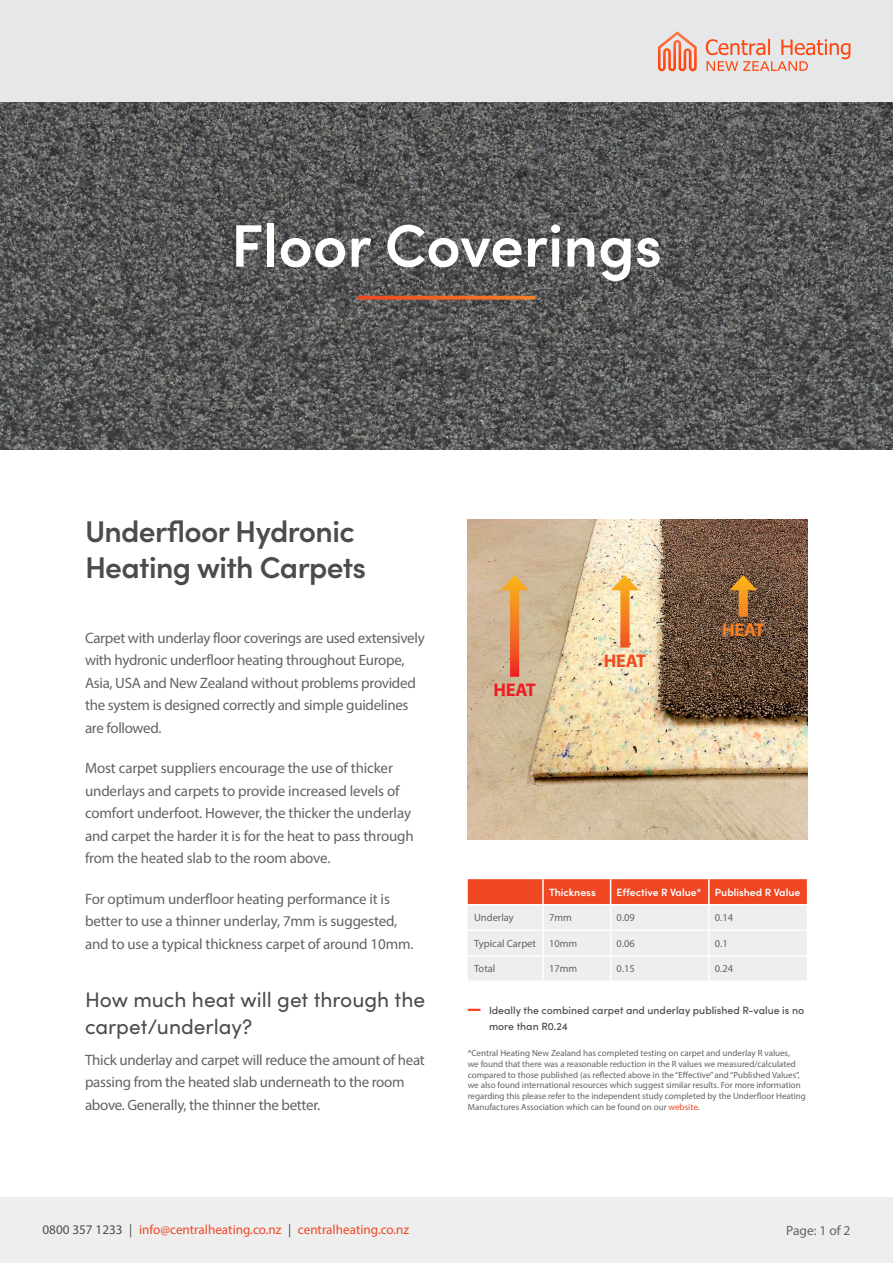
<style>
.page{position:relative;width:893px;height:1263px;background:#fff}
.page>*{position:absolute;margin:0;border:0;box-sizing:border-box;transform-origin:0 0}
.Heading_1{font:600 60px "Sofia Pro";color:#fff}
.Heading_2{font:600 30px/36px "Sofia Pro";letter-spacing:-.02em;color:#4b4c4d}
.Heading_3{font:21px/27px "Sofia Pro";color:#4b4c4d}
.Body_Bullet{font:700 18.3px "Myriad Pro";color:#f48026}
.Body_Bullet-2{font:700 18.3px "Myriad Pro";color:#f04d22}
.Body_Bullet-3{font:700 18.3px "Myriad Pro";color:#ee1d23}
.Main_text{font:15px/22.5px "Myriad Pro";letter-spacing:-.02em;color:#636366}
.t1{font:13.5px "Myriad Pro";color:#636366}
.t2{font:13.2px "Myriad Pro";color:#ef4722}
.t3{font:500 10.5px/16.5px "Sofia Pro";color:#4b4c4d}
.Table___Body{font:10.5px "Myriad Pro";color:#636366}
.Table___Heading{font:600 10.5px "Sofia Pro";color:#fff}
.t4{font:9px/10.8px "Myriad Pro";color:#636366}
.s1{color:#ef4722}
.s2{color:#4b4c4d}
</style>
<div class="page">
<div style="left:0;top:0;width:893px;height:103px;background:#e6e7e9"></div>
<div style="left:0;top:1197px;width:893px;height:66px;background:#eeeeef"></div>
<svg style="left:658px;top:31px;width:39px;height:40px"></svg>
<svg style="left:706px;top:39px;width:144px;height:32px"></svg>
<img style="left:0;top:103px;width:893px;height:346px">
<svg style="left:359px;top:296px;width:175px;height:4px"></svg>
<img style="left:468px;top:519px;width:340px;height:321px">
<svg style="left:468px;top:879px;width:340px;height:101px;background:#efc6be"></svg>
<svg style="left:468px;top:1009px;width:12px;height:2px"></svg>
<svg style="left:739px;top:590px;width:9px;height:27px"></svg>
<svg style="left:729px;top:575px;width:28px;height:15px"></svg>
<svg style="left:620px;top:590px;width:9px;height:57px"></svg>
<svg style="left:611px;top:575px;width:28px;height:15px"></svg>
<svg style="left:510px;top:590px;width:9px;height:87px"></svg>
<svg style="left:501px;top:575px;width:28px;height:15px"></svg>
<p class="Heading_1" style="left:231px;top:200px;width:432px">Floor Coverings</p>
<p class="Heading_2" style="left:85px;top:511px;width:283px">Underfloor Hydronic<br>Heating with Carpets</p>
<p class="Main_text" style="left:85px;top:626px;width:341px">Carpet with underlay floor coverings are used extensively with hydronic underfloor heating throughout Europe, Asia, USA and New Zealand without problems provided the system is designed correctly and simple guidelines are followed.</p>
<p class="Main_text" style="left:85px;top:757px;width:330px">Most carpet suppliers encourage the use of thicker underlays and carpets to provide increased levels of comfort underfoot. However, the thicker the underlay and carpet the harder it is for the heat to pass through from the heated slab to the room above.</p>
<p class="Main_text" style="left:85px;top:887px;width:330px">For optimum underfloor heating performance it is better to use a thinner underlay, 7mm is suggested, and to use a typical thickness carpet of around 10mm.</p>
<p class="Heading_3" style="left:85px;top:984px;width:342px">How much heat will get through the carpet/underlay?</p>
<p class="Main_text" style="left:85px;top:1048px;width:341px">Thick underlay and carpet will reduce the amount of heat passing from the heated slab underneath to the room above. Generally, the thinner the better.</p>
<p class="Body_Bullet-3" style="left:493px;top:678px;width:44px">HEAT</p>
<p class="Body_Bullet-2" style="left:604px;top:649px;width:44px">HEAT</p>
<p class="Body_Bullet" style="left:722px;top:618px;width:44px">HEAT</p>
<p class="Table___Heading" style="left:549px;top:884px;width:48px">Thickness</p>
<p class="Table___Heading" style="left:617px;top:884px;width:86px">Effective R Value*</p>
<p class="Table___Heading" style="left:715px;top:884px;width:87px">Published R Value</p>
<p class="Table___Body" style="left:474px;top:911px;width:41px">Underlay</p>
<p class="Table___Body" style="left:549px;top:911px;width:24px">7mm</p>
<p class="Table___Body" style="left:617px;top:911px;width:20px">0.09</p>
<p class="Table___Body" style="left:715px;top:911px;width:20px">0.14</p>
<p class="Table___Body" style="left:474px;top:937px;width:63px">Typical Carpet</p>
<p class="Table___Body" style="left:549px;top:937px;width:30px">10mm</p>
<p class="Table___Body" style="left:617px;top:937px;width:20px">0.06</p>
<p class="Table___Body" style="left:715px;top:937px;width:14px">0.1</p>
<p class="Table___Body" style="left:474px;top:962px;width:23px">Total</p>
<p class="Table___Body" style="left:549px;top:962px;width:30px">17mm</p>
<p class="Table___Body" style="left:617px;top:962px;width:20px">0.15</p>
<p class="Table___Body" style="left:715px;top:962px;width:20px">0.24</p>
<p class="t3" style="left:489px;top:1001px;width:317px">Ideally the combined carpet and underlay published R-value is no more than R0.24</p>
<p class="t4" style="left:468px;top:1047px;width:340px">*Central Heating New Zealand has completed testing on carpet and underlay R values,<br>we found that there was a reasonable reduction in the R values we measured/calculated compared to those published (as reflected above in the “Effective” and “Published Values”, we also found international resources which suggest similar results. For more information regarding this please refer to the independent study completed by the Underfloor Heating Manufactures Association which can be found on our <span class="s1">website</span>.</p>
<p class="t2" style="left:43px;top:1221px;width:368px"><span class="s2">0800 357 1233 |</span> info@centralheating.co.nz <span class="s2">|</span> centralheating.co.nz</p>
<p class="t1" style="left:786px;top:1222px;width:66px">Page: 1 of 2</p>
</div>
